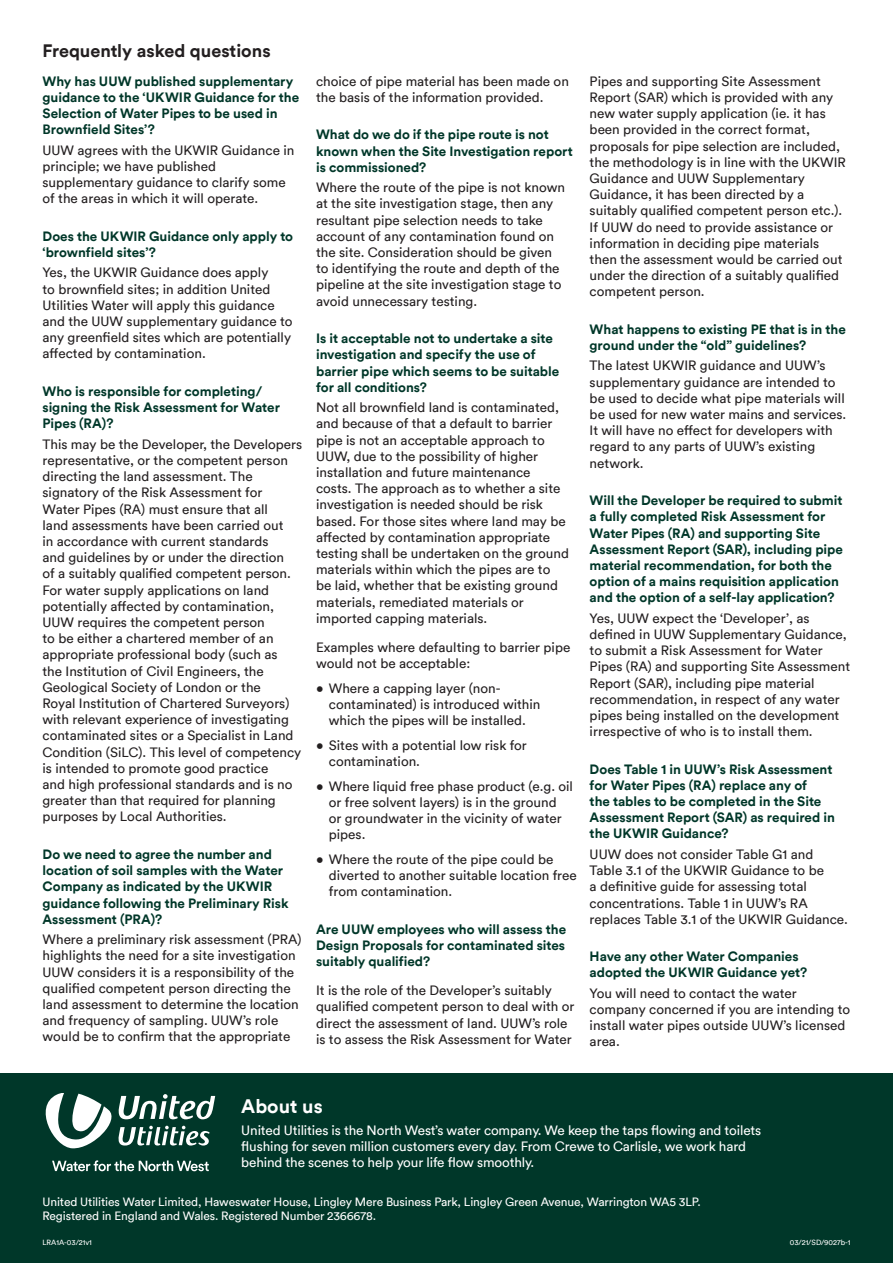
<style>
.page{position:relative;width:893px;height:1263px;background:#fff}
.page>*{position:absolute;margin:0;border:0;box-sizing:border-box;transform-origin:0 0}
.t1{font:700 19.5px "Circular TT";color:#fff}
.body_new{font:700 18px "Circular TT";color:#231f20}
.body_new-2{font:13.5px/16.2px "Circular TT";color:#231f20}
.body_new-3{font:700 13.5px/16.2px "Circular TT";color:#003729}
.C-TT_body{font:13.5px/16.2px "Circular TT";letter-spacing:-.01em;color:#fff}
.t2{font:12px "Circular TT";letter-spacing:-.01em;color:#fff}
.t3{font:7.5px "Circular TT";color:#fff}
</style>
<div class="page">
<div style="left:0;top:1073px;width:893px;height:190px;background:#003729"></div>
<svg style="left:46px;top:1093px;width:169px;height:56px"></svg>
<svg style="left:52px;top:1160px;width:157px;height:11px"></svg>
<p class="body_new" style="left:43px;top:39px;width:230px">Frequently asked questions</p>
<p class="body_new-3" style="left:43px;top:73px;width:258px">Why has UUW published supplementary guidance to the ‘UKWIR Guidance for the Selection of Water Pipes to be used in Brownfield Sites’?</p>
<p class="body_new-2" style="left:43px;top:142px;width:253px">UUW agrees with the UKWIR Guidance in principle; we have published supplementary guidance to clarify some of the areas in which it will operate.</p>
<p class="body_new-3" style="left:43px;top:228px;width:252px">Does the UKWIR Guidance only apply to ‘brownfield sites’?</p>
<p class="body_new-2" style="left:43px;top:264px;width:252px">Yes, the UKWIR Guidance does apply<br>to brownfield sites; in addition United Utilities Water will apply this guidance and the UUW supplementary guidance to any greenfield sites which are potentially affected by contamination.</p>
<p class="body_new-3" style="left:43px;top:383px;width:239px">Who is responsible for completing/ signing the Risk Assessment for Water<br>Pipes (RA)?</p>
<p class="body_new-2" style="left:43px;top:436px;width:261px">This may be the Developer, the Developers representative, or the competent person directing the land assessment. The signatory of the Risk Assessment for Water Pipes (RA) must ensure that all<br>land assessments have been carried out<br>in accordance with current standards<br>and guidelines by or under the direction<br>of a suitably qualified competent person.<br>For water supply applications on land potentially affected by contamination, UUW requires the competent person<br>to be either a chartered member of an appropriate professional body (such as<br>the Institution of Civil Engineers, the Geological Society of London or the<br>Royal Institution of Chartered Surveyors) with relevant experience of investigating contaminated sites or a Specialist in Land Condition (SiLC). This level of competency is intended to promote good practice<br>and high professional standards and is no greater than that required for planning purposes by Local Authorities.</p>
<p class="body_new-3" style="left:43px;top:846px;width:248px">Do we need to agree the number and location of soil samples with the Water<br>Company as indicated by the UKWIR guidance following the Preliminary Risk<br>Assessment (PRA)?</p>
<p class="body_new-2" style="left:43px;top:931px;width:261px">Where a preliminary risk assessment (PRA) highlights the need for a site investigation UUW considers it is a responsibility of the qualified competent person directing the land assessment to determine the location and frequency of sampling. UUW’s role would be to confirm that the appropriate</p>
<p class="body_new-2" style="left:316px;top:73px;width:254px">choice of pipe material has been made on the basis of the information provided.</p>
<p class="body_new-3" style="left:316px;top:126px;width:258px">What do we do if the pipe route is not known when the Site Investigation report is commissioned?</p>
<p class="body_new-2" style="left:316px;top:179px;width:250px">Where the route of the pipe is not known at the site investigation stage, then any resultant pipe selection needs to take account of any contamination found on the site. Consideration should be given to identifying the route and depth of the pipeline at the site investigation stage to avoid unnecessary testing.</p>
<p class="body_new-3" style="left:316px;top:330px;width:245px">Is it acceptable not to undertake a site investigation and specify the use of barrier pipe which seems to be suitable for all conditions?</p>
<p class="body_new-2" style="left:316px;top:399px;width:254px">Not all brownfield land is contaminated, and because of that a default to barrier pipe is not an acceptable approach to UUW, due to the possibility of higher installation and future maintenance costs. The approach as to whether a site investigation is needed should be risk based. For those sites where land may be affected by contamination appropriate testing shall be undertaken on the ground materials within which the pipes are to be laid, whether that be existing ground materials, remediated materials or imported capping materials.</p>
<p class="body_new-2" style="left:316px;top:639px;width:256px">Examples where defaulting to barrier pipe would not be acceptable:</p>
<p class="body_new-2" style="left:329px;top:680px;width:213px;text-indent:-13px">• Where a capping layer (non&shy;contaminated) is introduced within which the pipes will be installed.</p>
<p class="body_new-2" style="left:329px;top:737px;width:200px;text-indent:-13px">• Sites with a potential low risk for contamination.</p>
<p class="body_new-2" style="left:329px;top:778px;width:246px;text-indent:-13px">• Where liquid free phase product (e.g. oil or free solvent layers) is in the ground<br>or groundwater in the vicinity of water pipes.</p>
<p class="body_new-2" style="left:329px;top:851px;width:250px;text-indent:-13px">• Where the route of the pipe could be diverted to another suitable location free from contamination.</p>
<p class="body_new-3" style="left:316px;top:921px;width:252px;text-align:justify">Are UUW employees who will assess the Design Proposals for contaminated sites suitably qualified?</p>
<p class="body_new-2" style="left:316px;top:982px;width:260px">It is the role of the Developer’s suitably qualified competent person to deal with or direct the assessment of land. UUW’s role is to assess the Risk Assessment for Water</p>
<p class="body_new-2" style="left:590px;top:73px;width:258px">Pipes and supporting Site Assessment Report (SAR) which is provided with any new water supply application (ie. it has been provided in the correct format, proposals for pipe selection are included, the methodology is in line with the UKWIR Guidance and UUW Supplementary Guidance, it has been directed by a suitably qualified competent person etc.).<br>If UUW do need to provide assistance or information in deciding pipe materials then the assessment would be carried out under the direction of a suitably qualified competent person.</p>
<p class="body_new-3" style="left:590px;top:321px;width:258px">What happens to existing PE that is in the ground under the “old” guidelines?</p>
<p class="body_new-2" style="left:590px;top:357px;width:258px">The latest UKWIR guidance and UUW’s supplementary guidance are intended to be used to decide what pipe materials will be used for new water mains and services.<br>It will have no effect for developers with regard to any parts of UUW’s existing network.</p>
<p class="body_new-3" style="left:590px;top:492px;width:255px">Will the Developer be required to submit a fully completed Risk Assessment for Water Pipes (RA) and supporting Site Assessment Report (SAR), including pipe material recommendation, for both the option of a mains requisition application and the option of a self-lay application?</p>
<p class="body_new-2" style="left:590px;top:610px;width:262px">Yes, UUW expect the ‘Developer’, as defined in UUW Supplementary Guidance, to submit a Risk Assessment for Water Pipes (RA) and supporting Site Assessment Report (SAR), including pipe material recommendation, in respect of any water pipes being installed on the development irrespective of who is to install them.</p>
<p class="body_new-3" style="left:590px;top:760px;width:247px">Does Table 1 in UUW’s Risk Assessment for Water Pipes (RA) replace any of<br>the tables to be completed in the Site Assessment Report (SAR) as required in the UKWIR Guidance?</p>
<p class="body_new-2" style="left:590px;top:846px;width:260px">UUW does not consider Table G1 and Table 3.1 of the UKWIR Guidance to be<br>a definitive guide for assessing total concentrations. Table 1 in UUW’s RA replaces Table 3.1 of the UKWIR Guidance.</p>
<p class="body_new-3" style="left:590px;top:948px;width:219px">Have any other Water Companies adopted the UKWIR Guidance yet?</p>
<p class="body_new-2" style="left:590px;top:985px;width:262px">You will need to contact the water company concerned if you are intending to install water pipes outside UUW’s licensed area.</p>
<p class="t1" style="left:241px;top:1093px;width:83px">About us</p>
<p class="C-TT_body" style="left:241px;top:1122px;width:521px">United Utilities is the North West’s water company. We keep the taps flowing and toilets flushing for seven million customers every day. From Crewe to Carlisle, we work hard behind the scenes to help your life flow smoothly.</p>
<p class="t2" style="left:43px;top:1194px;width:660px">United Utilities Water Limited, Haweswater House, Lingley Mere Business Park, Lingley Green Avenue, Warrington WA5 3LP.</p>
<p class="t2" style="left:43px;top:1209px;width:335px">Registered in England and Wales. Registered Number 2366678.</p>
<p class="t3" style="left:43px;top:1237px;width:51px">LRA1A-03/21v1</p>
<p class="t3" style="left:790px;top:1237px;width:62px">03/21/SD/9027b-1</p>
</div>
